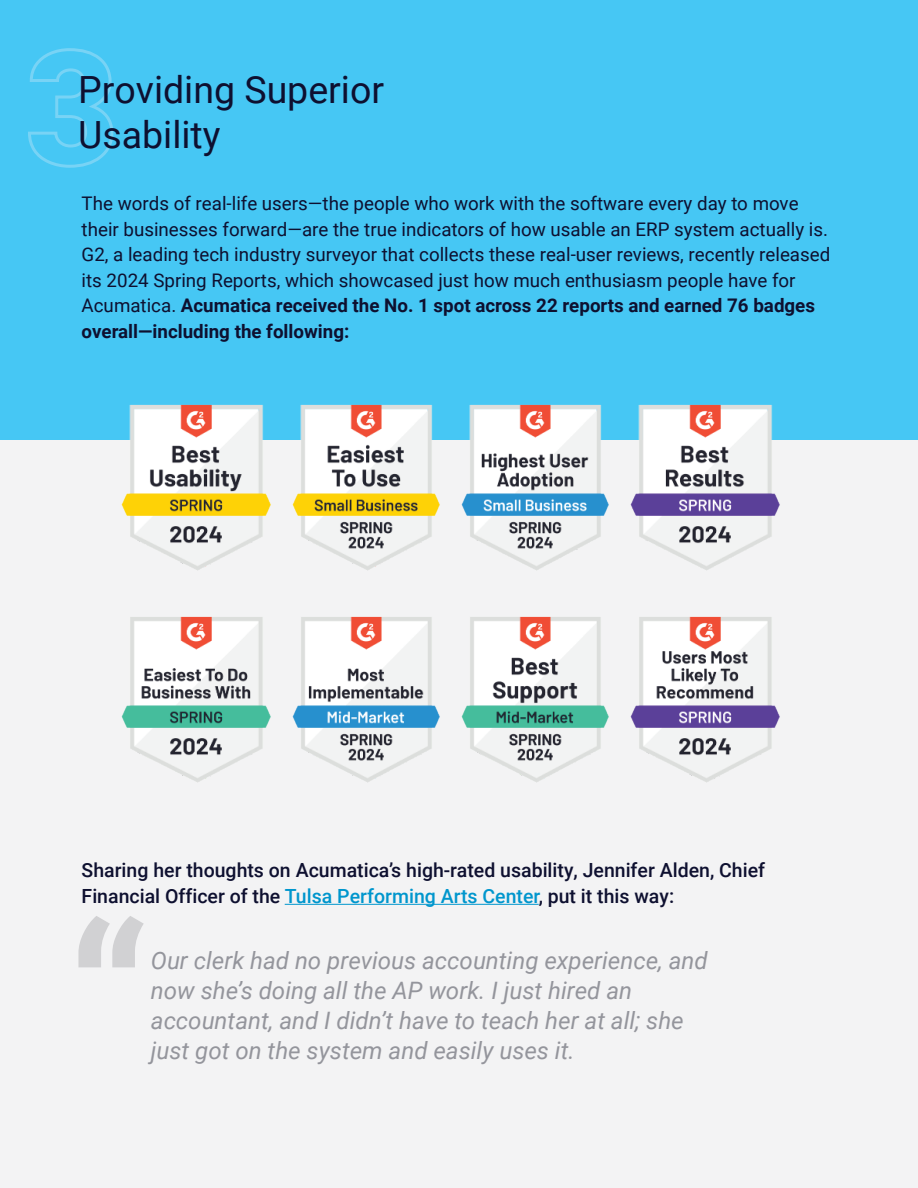
<style>
.page{position:relative;width:918px;height:1188px;background:#f3f3f4}
.page>*{position:absolute;margin:0;border:0;box-sizing:border-box;transform-origin:0 0}
.t1{font:700 202.2px "Roboto";color:#d1d1d3}
.t2{font:37.5px/45px "Roboto";color:#0e1030}
.t3{font:italic 24px/30px "Roboto";color:#94959c}
.t4{font:500 19.5px/25.5px "Roboto";color:#0e1030}
.t5{font:18.75px/25.5px "Roboto";color:#0e1030}
.s1{font-weight:700}
.s2{color:#0096cd}
</style>
<div class="page">
<div style="left:0;top:0;width:918px;height:439px;background:#46c7f4"></div>
<svg style="left:28px;top:48px;width:86px;height:120px"></svg>
<hr style="left:285px;top:904px;width:254px;height:1px;background:#0096cd">
<img style="left:122px;top:404px;width:149px;height:167px">
<img style="left:293px;top:404px;width:147px;height:167px">
<img style="left:462px;top:404px;width:147px;height:167px">
<img style="left:631px;top:404px;width:150px;height:166px">
<img style="left:122px;top:616px;width:149px;height:166px">
<img style="left:293px;top:616px;width:147px;height:167px">
<img style="left:462px;top:616px;width:147px;height:166px">
<img style="left:631px;top:616px;width:149px;height:166px">
<h2 class="t2" style="left:78px;top:66px;width:307px">Providing Superior<br>Usability</h2>
<p class="t5" style="left:82px;top:190px;width:750px">The words of real-life users—the people who work with the software every day to move their businesses forward—are the true indicators of how usable an ERP system actually is.<br>G2, a leading tech industry surveyor that collects these real-user reviews, recently released its 2024 Spring Reports, which showcased just how much enthusiasm people have for Acumatica. <span class="s1">Acumatica received the No. 1 spot across 22 reports and earned 76 badges overall—including the following:</span></p>
<p class="t4" style="left:82px;top:857px;width:685px">Sharing her thoughts on Acumatica’s high-rated usability, Jennifer Alden, Chief<br>Financial Officer of the <span class="s2">Tulsa Performing Arts Center</span>, put it this way:</p>
<h1 class="t1" style="left:67px;top:857px;width:84px">“</h1>
<p class="t3" style="left:151px;top:944px;width:558px">Our clerk had no previous accounting experience, and now she’s doing all the AP work. I just hired an accountant, and I didn’t have to teach her at all; she</p>
<p class="t3" style="left:151px;top:1034px;width:425px">just got on the system and easily uses it.</p>
</div>
